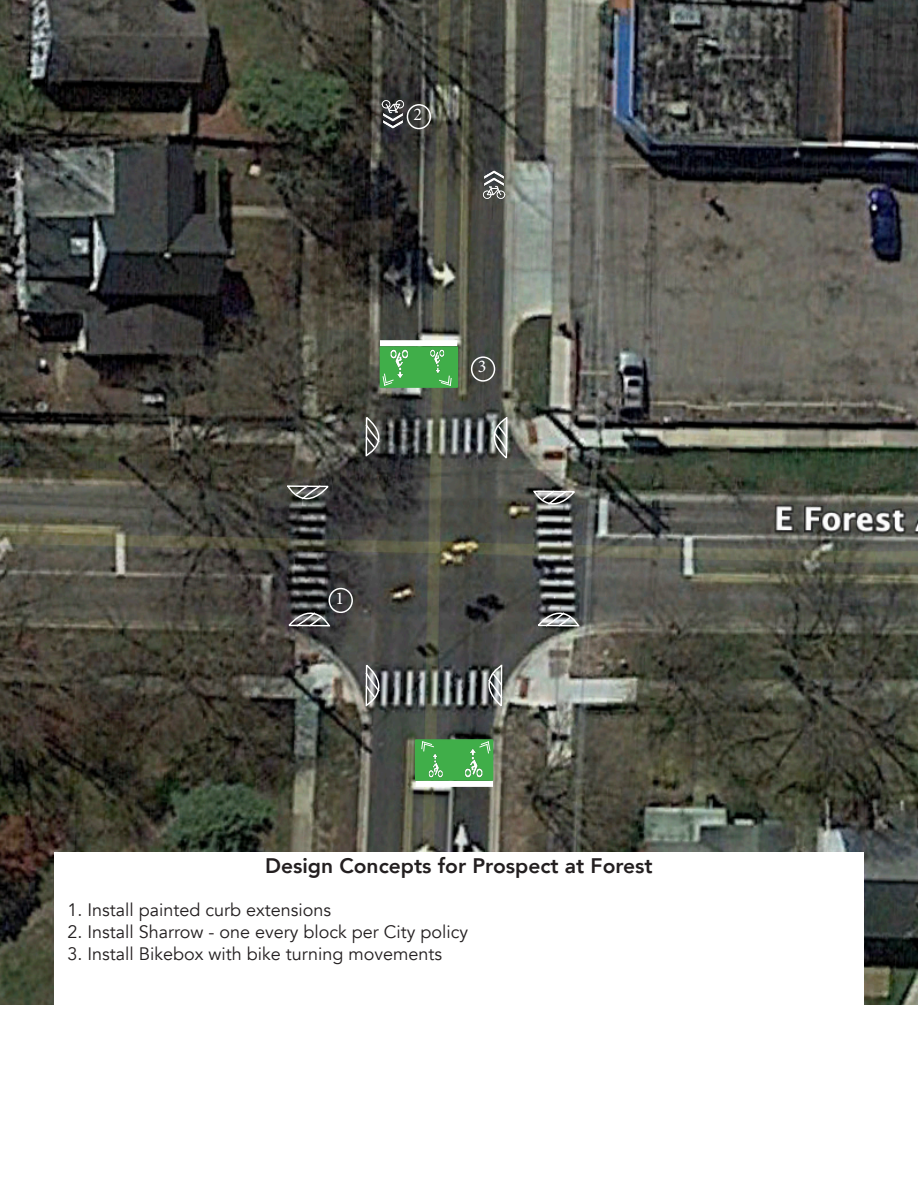
<style>
.page{position:relative;width:918px;height:1188px;background:#fff}
.page>*{position:absolute;margin:0;border:0;box-sizing:border-box;transform-origin:0 0}
.t1{font:800 21px "Avenir";color:#231f20}
.t2{font:18px "Avenir";color:#231f20}
.t3{font:18px "Minion Pro";color:#fff}
</style>
<div class="page">
<img style="left:0;top:0;width:918px;height:1004px">
<img style="left:483px;top:171px;width:23px;height:29px">
<div style="left:329px;top:588px;width:24px;height:25px;border:2px solid #fff;border-radius:50%"></div>
<div style="left:407px;top:104px;width:24px;height:25px;border:2px solid #fff;border-radius:50%"></div>
<div style="left:471px;top:356px;width:24px;height:26px;border:2px solid #fff;border-radius:50%"></div>
<div style="left:416px;top:781px;width:77px;height:6px;background:#fff"></div>
<div style="left:415px;top:739px;width:78px;height:42px;background:#40ae49;border:2px solid #40ae49"></div>
<svg style="left:421px;top:741px;width:14px;height:11px"></svg>
<svg style="left:479px;top:741px;width:12px;height:13px"></svg>
<img style="left:465px;top:748px;width:19px;height:30px">
<img style="left:428px;top:753px;width:15px;height:25px">
<img style="left:381px;top:99px;width:23px;height:30px">
<div style="left:54px;top:852px;width:810px;height:152px;background:#fff"></div>
<svg style="left:474px;top:663px;width:29px;height:46px"></svg>
<svg style="left:365px;top:662px;width:29px;height:46px"></svg>
<svg style="left:479px;top:415px;width:29px;height:46px"></svg>
<svg style="left:365px;top:414px;width:29px;height:44px"></svg>
<svg style="left:535px;top:598px;width:46px;height:29px"></svg>
<svg style="left:286px;top:598px;width:46px;height:29px"></svg>
<svg style="left:532px;top:490px;width:46px;height:29px"></svg>
<svg style="left:286px;top:485px;width:45px;height:29px"></svg>
<div style="left:380px;top:340px;width:77px;height:6px;background:#fff"></div>
<div style="left:380px;top:346px;width:78px;height:42px;background:#40ae49;border:2px solid #40ae49"></div>
<svg style="left:438px;top:375px;width:14px;height:12px"></svg>
<svg style="left:382px;top:373px;width:12px;height:13px"></svg>
<img style="left:389px;top:349px;width:19px;height:30px">
<img style="left:430px;top:349px;width:15px;height:25px">
<p class="t3" style="left:414px;top:102px;width:10px">2</p>
<p class="t3" style="left:335px;top:586px;width:10px">1</p>
<p class="t3" style="left:478px;top:355px;width:10px">3</p>
<p class="t1" style="left:265px;top:849px;width:389px">Design Concepts for Prospect at Forest</p>
<p class="t2" style="left:68px;top:899px;width:265px">1. Install painted curb extensions</p>
<p class="t2" style="left:68px;top:921px;width:402px">2. Install Sharrow - one every block per City policy</p>
<p class="t2" style="left:68px;top:943px;width:376px">3. Install Bikebox with bike turning movements</p>
</div>
